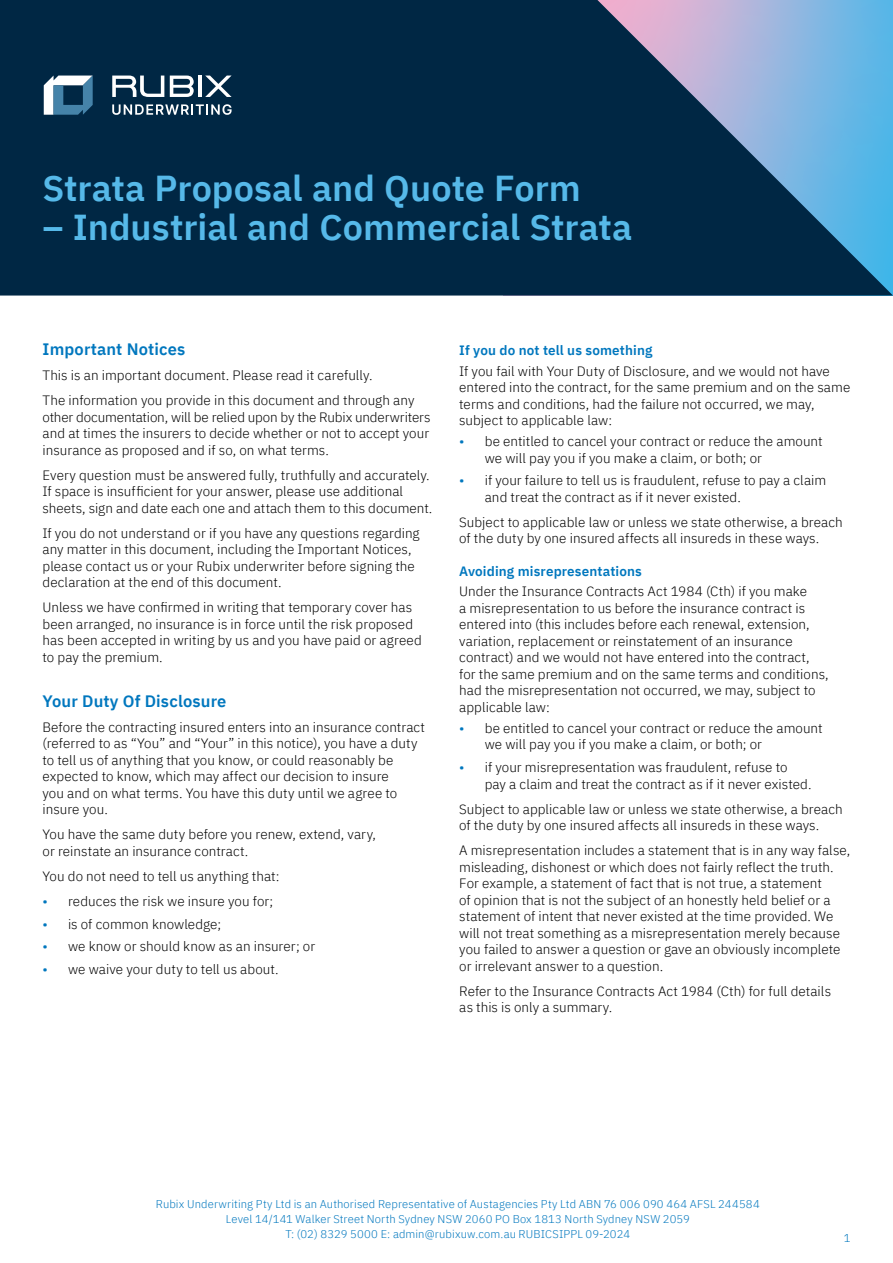
<style>
.page{position:relative;width:893px;height:1263px;background:#fff}
.page>*{position:absolute;margin:0;border:0;box-sizing:border-box;transform-origin:0 0}
.t1{font:600 36px "IBM Plex Sans";color:#56b9e9}
.t2{font:600 16.5px "IBM Plex Sans";letter-spacing:.01em;color:#0077be}
.t3{font:300 13.5px/16.5px "IBM Plex Sans";letter-spacing:.005em;color:#000}
.t4{font:600 13.5px "IBM Plex Sans";letter-spacing:.01em;color:#0077be}
.t5{font:300 11.25px/15px "IBM Plex Sans";letter-spacing:.01em;color:#0077be;text-align:center}
.s1{font-weight:400;color:#0077be}
</style>
<div class="page">
<svg style="left:0;top:0;width:893px;height:296px;fill:#002744"></svg>
<svg style="left:44px;top:76px;width:49px;height:39px"></svg>
<hr style="left:199px;top:76px;width:3px;height:21px;background:#fff">
<svg style="left:170px;top:76px;width:24px;height:21px"></svg>
<svg style="left:205px;top:76px;width:27px;height:21px"></svg>
<svg style="left:112px;top:76px;width:52px;height:21px"></svg>
<svg style="left:112px;top:104px;width:120px;height:11px"></svg>
<h1 class="t1" style="left:43px;top:159px;width:540px">Strata Proposal and Quote Form</h1>
<h1 class="t1" style="left:43px;top:198px;width:591px">– Industrial and Commercial Strata</h1>
<p class="t2" style="left:43px;top:336px;width:144px">Important Notices</p>
<p class="t3" style="left:43px;top:362px;width:373px;line-height:25px">This is an important document. Please read it carefully.<br>The information you provide in this document and through any</p>
<p class="t3" style="left:43px;top:407px;width:389px;text-align:justify">other documentation, will be relied upon by the Rubix underwriters and at times the insurers to decide whether or not to accept your insurance as proposed and if so, on what terms.</p>
<p class="t3" style="left:43px;top:465px;width:391px">Every question must be answered fully, truthfully and accurately.<br>If space is insufficient for your answer, please use additional sheets, sign and date each one and attach them to this document.</p>
<p class="t3" style="left:43px;top:523px;width:379px">If you do not understand or if you have any questions regarding any matter in this document, including the Important Notices, please contact us or your Rubix underwriter before signing the declaration at the end of this document.</p>
<p class="t3" style="left:43px;top:598px;width:381px">Unless we have confirmed in writing that temporary cover has been arranged, no insurance is in force until the risk proposed has been accepted in writing by us and you have paid or agreed to pay the premium.</p>
<p class="t2" style="left:43px;top:688px;width:185px">Your Duty Of Disclosure</p>
<p class="t3" style="left:43px;top:717px;width:384px">Before the contracting insured enters into an insurance contract (referred to as “You” and “Your” in this notice), you have a duty to tell us of anything that you know, or could reasonably be expected to know, which may affect our decision to insure<br>you and on what terms. You have this duty until we agree to insure you.</p>
<p class="t3" style="left:43px;top:825px;width:335px">You have the same duty before you renew, extend, vary, or reinstate an insurance contract.</p>
<p class="t3" style="left:43px;top:866px;width:238px">You do not need to tell us anything that:</p>
<p class="t3" style="left:43px;top:891px;width:232px"><span class="s1">•</span> reduces the risk we insure you for;</p>
<p class="t3" style="left:43px;top:914px;width:180px"><span class="s1">•</span> is of common knowledge;</p>
<p class="t3" style="left:43px;top:937px;width:274px"><span class="s1">•</span> we know or should know as an insurer; or</p>
<p class="t3" style="left:43px;top:960px;width:238px"><span class="s1">•</span> we waive your duty to tell us about.</p>
<p class="t4" style="left:459px;top:340px;width:195px">If you do not tell us something</p>
<p class="t3" style="left:459px;top:362px;width:393px">If you fail with Your Duty of Disclosure, and we would not have entered into the contract, for the same premium and on the same terms and conditions, had the failure not occurred, we may, subject to applicable law:</p>
<p class="t3" style="left:485px;top:432px;width:339px;text-indent:-26px"><span class="s1">•</span> be entitled to cancel your contract or reduce the amount we will pay you if you make a claim, or both; or</p>
<p class="t3" style="left:485px;top:471px;width:343px;text-indent:-26px"><span class="s1">•</span> if your failure to tell us is fraudulent, refuse to pay a claim and treat the contract as if it never existed.</p>
<p class="t3" style="left:459px;top:513px;width:385px">Subject to applicable law or unless we state otherwise, a breach of the duty by one insured affects all insureds in these ways.</p>
<p class="t4" style="left:459px;top:560px;width:184px">Avoiding misrepresentations</p>
<p class="t3" style="left:459px;top:582px;width:371px">Under the Insurance Contracts Act 1984 (Cth) if you make<br>a misrepresentation to us before the insurance contract is entered into (this includes before each renewal, extension, variation, replacement or reinstatement of an insurance contract) and we would not have entered into the contract, for the same premium and on the same terms and conditions, had the misrepresentation not occurred, we may, subject to applicable law:</p>
<p class="t3" style="left:485px;top:718px;width:339px;text-indent:-26px"><span class="s1">•</span> be entitled to cancel your contract or reduce the amount we will pay you if you make a claim, or both; or</p>
<p class="t3" style="left:485px;top:758px;width:328px;text-indent:-26px"><span class="s1">•</span> if your misrepresentation was fraudulent, refuse to pay a claim and treat the contract as if it never existed.</p>
<p class="t3" style="left:459px;top:799px;width:385px">Subject to applicable law or unless we state otherwise, a breach of the duty by one insured affects all insureds in these ways.</p>
<p class="t3" style="left:459px;top:841px;width:393px">A misrepresentation includes a statement that is in any way false, misleading, dishonest or which does not fairly reflect the truth.<br>For example, a statement of fact that is not true, a statement<br>of opinion that is not the subject of an honestly held belief or a statement of intent that never existed at the time provided. We will not treat something as a misrepresentation merely because you failed to answer a question or gave an obviously incomplete or irrelevant answer to a question.</p>
<p class="t3" style="left:459px;top:981px;width:373px">Refer to the Insurance Contracts Act 1984 (Cth) for full details as this is only a summary.</p>
<p class="t5" style="left:156px;top:1195px;width:605px">Rubix Underwriting Pty Ltd is an Authorised Representative of Austagencies Pty Ltd ABN 76 006 090 464 AFSL 244584<br>Level 14/141 Walker Street North Sydney NSW 2060 PO Box 1813 North Sydney NSW 2059<br>T: (02) 8329 5000 E: admin@rubixuw.com.au RUBICSIPPL 09-2024</p>
<p class="t5" style="left:844px;top:1229px;width:8px">1</p>
</div>
